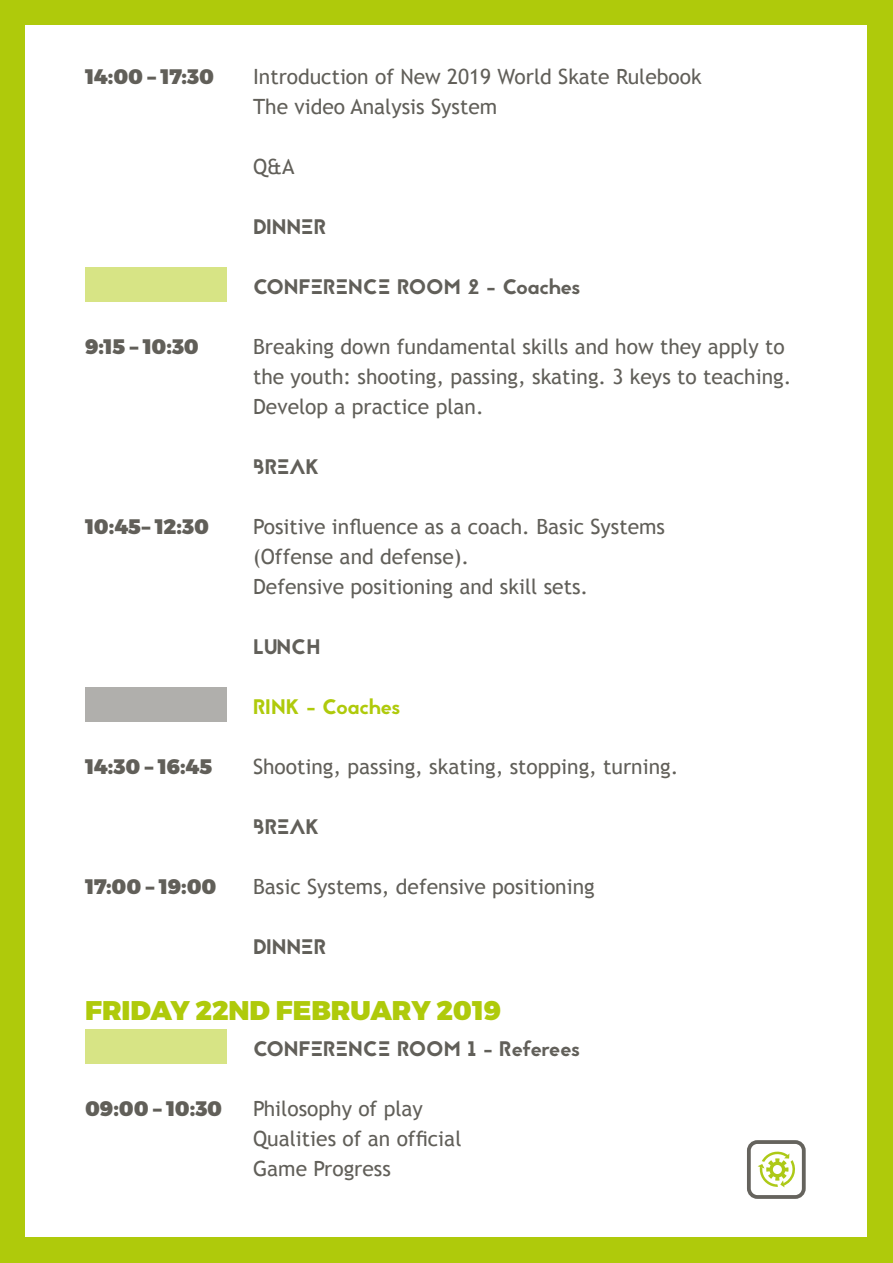
<style>
.page{position:relative;width:893px;height:1263px;background:#afca0b}
.page>*{position:absolute;margin:0;border:0;box-sizing:border-box;transform-origin:0 0}
.t1{font:900 27px "Montserrat";color:#afca0b}
.t2{font:21px/30px "Trebuchet MS";color:#615f59}
.t3{font:21px "Jaapokkisubtract";color:#615f59}
.t4{font:900 21px "Montserrat";letter-spacing:-.01em;color:#615f59}
.t5{font:21px "Jaapokkisubtract";color:#afca0b}
</style>
<div class="page">
<div style="left:26px;top:26px;width:841px;height:1211px;background:#fff"></div>
<div style="left:747px;top:1140px;width:59px;height:59px;border:4px solid #65635d;border-radius:9px"></div>
<svg style="left:758px;top:1151px;width:37px;height:36px"></svg>
<div style="left:85px;top:267px;width:141px;height:35px;background:#d7e485"></div>
<div style="left:85px;top:687px;width:141px;height:35px;background:#b0afac"></div>
<div style="left:85px;top:1029px;width:141px;height:35px;background:#d7e485"></div>
<p class="t4" style="left:85px;top:64px;width:130px">14:00 – 17:30</p>
<p class="t2" style="left:253px;top:62px;width:450px">Introduction of New 2019 World Skate Rulebook<br>The video Analysis System</p>
<p class="t2" style="left:253px;top:152px;width:43px">Q&amp;A</p>
<p class="t3" style="left:253px;top:212px;width:75px">DINNER</p>
<p class="t3" style="left:253px;top:272px;width:328px">CONFERENCE ROOM 2 - Coaches</p>
<p class="t4" style="left:85px;top:334px;width:115px">9:15 – 10:30</p>
<p class="t2" style="left:253px;top:332px;width:540px">Breaking down fundamental skills and how they apply to the youth: shooting, passing, skating. 3 keys to teaching.<br>Develop a practice plan.</p>
<p class="t3" style="left:253px;top:452px;width:68px">BREAK</p>
<p class="t4" style="left:85px;top:514px;width:125px">10:45– 12:30</p>
<p class="t2" style="left:253px;top:512px;width:414px">Positive influence as a coach. Basic Systems (Offense and defense).<br>Defensive positioning and skill sets.</p>
<p class="t3" style="left:253px;top:632px;width:69px">LUNCH</p>
<p class="t5" style="left:253px;top:692px;width:148px">RINK - Coaches</p>
<p class="t4" style="left:85px;top:754px;width:129px">14:30 – 16:45</p>
<p class="t2" style="left:253px;top:752px;width:427px">Shooting, passing, skating, stopping, turning.</p>
<p class="t3" style="left:253px;top:812px;width:68px">BREAK</p>
<p class="t4" style="left:85px;top:873px;width:133px">17:00 – 19:00</p>
<p class="t2" style="left:253px;top:872px;width:343px">Basic Systems, defensive positioning</p>
<p class="t3" style="left:253px;top:932px;width:75px">DINNER</p>
<p class="t1" style="left:85px;top:994px;width:418px">FRIDAY 22ND FEBRUARY 2019</p>
<p class="t3" style="left:253px;top:1034px;width:328px">CONFERENCE ROOM 1 - Referees</p>
<p class="t4" style="left:85px;top:1096px;width:139px">09:00 – 10:30</p>
<p class="t2" style="left:253px;top:1094px;width:210px">Philosophy of play<br>Qualities of an official<br>Game Progress</p>
</div>
